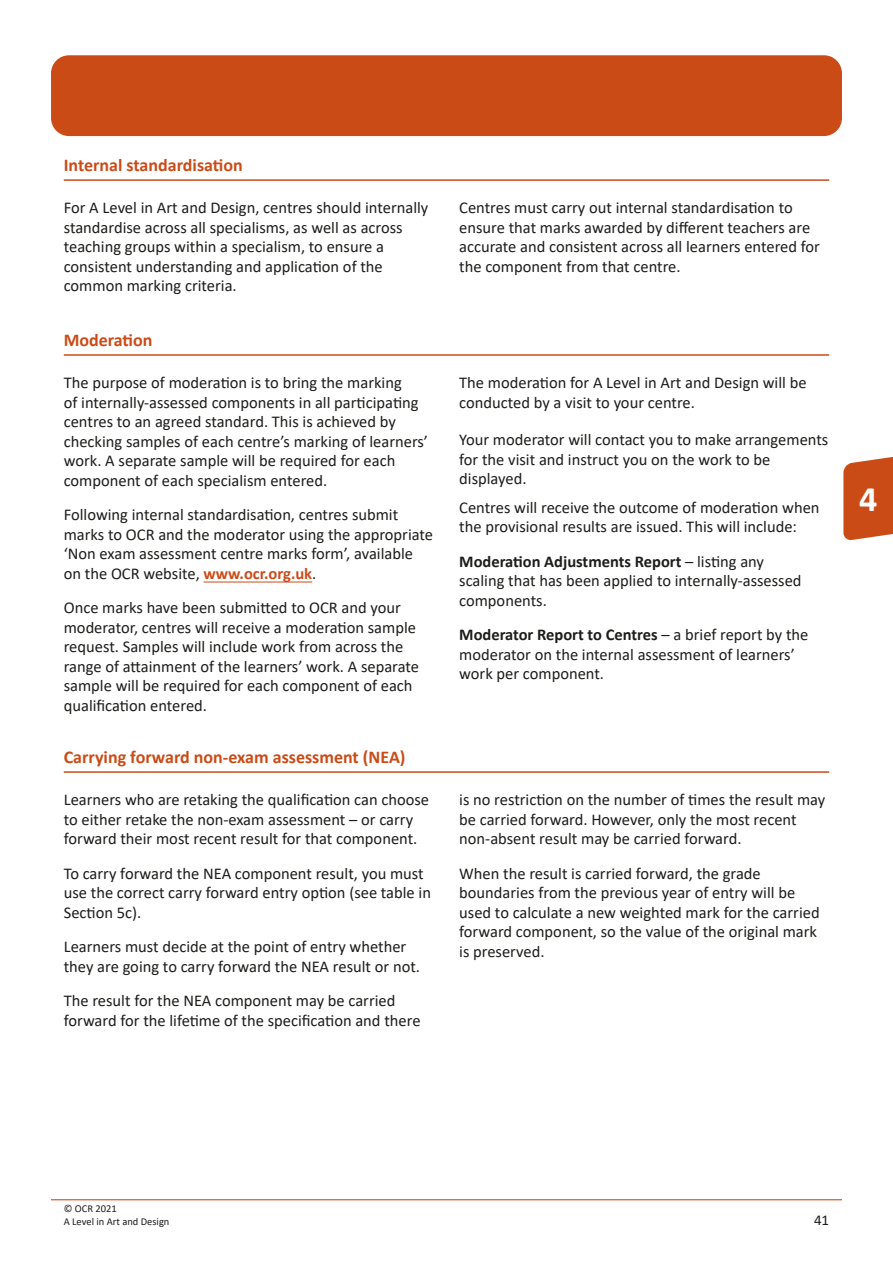
<style>
.page{position:relative;width:893px;height:1263px;background:#fff}
.page>*{position:absolute;margin:0;border:0;box-sizing:border-box;transform-origin:0 0}
.t1{font:700 36px "Calibri";color:#fff}
.Heading3{font:700 18px "Calibri";color:#cb4b17}
.BodyText{font:16.5px/19.5px "Calibri";color:#1d1d1b}
.TableText{font:16.5px/19.5px "Calibri";color:#1d1d1b}
.t2{font:15px "Calibri";color:#1d1d1b}
.t3{font:10.5px/12.8px "Calibri";color:#1d1d1b}
.s1{font-weight:700;color:#cb4b17}
.s2{font-weight:700}
</style>
<div class="page">
<hr style="left:51px;top:1199px;width:791px;height:1px;background:#cb4b17">
<div style="left:51px;top:55px;width:791px;height:81px;background:#cb4b17;border-radius:18px"></div>
<svg style="left:843px;top:456px;width:50px;height:85px;background:#d05e30"></svg>
<hr style="left:64px;top:179px;width:765px;height:2px;background:#cb4b17">
<hr style="left:64px;top:354px;width:765px;height:2px;background:#cb4b17">
<hr style="left:64px;top:771px;width:765px;height:2px;background:#cb4b17">
<hr style="left:204px;top:582px;width:108px;height:1px;background:#cb4b17">
<h3 class="Heading3" style="left:64px;top:152px;width:180px">Internal standardisation</h3>
<p class="TableText" style="left:64px;top:198px;width:366px">For A Level in Art and Design, centres should internally standardise across all specialisms, as well as across teaching groups within a specialism, to ensure a consistent understanding and application of the common marking criteria.</p>
<p class="TableText" style="left:459px;top:198px;width:362px">Centres must carry out internal standardisation to ensure that marks awarded by different teachers are accurate and consistent across all learners entered for the component from that centre.</p>
<h3 class="Heading3" style="left:64px;top:327px;width:90px">Moderation</h3>
<p class="BodyText" style="left:64px;top:373px;width:366px">The purpose of moderation is to bring the marking<br>of internally-assessed components in all participating centres to an agreed standard. This is achieved by checking samples of each centre’s marking of learners’ work. A separate sample will be required for each component of each specialism entered.</p>
<p class="BodyText" style="left:64px;top:505px;width:371px">Following internal standardisation, centres submit marks to OCR and the moderator using the appropriate ‘Non exam assessment centre marks form’, available on the OCR website, <span class="s1">www.ocr.org.uk</span>.</p>
<p class="BodyText" style="left:64px;top:598px;width:357px">Once marks have been submitted to OCR and your moderator, centres will receive a moderation sample request. Samples will include work from across the range of attainment of the learners’ work. A separate sample will be required for each component of each qualification entered.</p>
<p class="BodyText" style="left:459px;top:373px;width:349px">The moderation for A Level in Art and Design will be conducted by a visit to your centre.</p>
<p class="BodyText" style="left:459px;top:430px;width:371px">Your moderator will contact you to make arrangements for the visit and instruct you on the work to be displayed.</p>
<p class="BodyText" style="left:459px;top:497px;width:362px">Centres will receive the outcome of moderation when the provisional results are issued. This will include:</p>
<p class="BodyText" style="left:459px;top:551px;width:344px"><span class="s2">Moderation Adjustments Report</span> – listing any scaling that has been applied to internally-assessed components.</p>
<p class="BodyText" style="left:459px;top:625px;width:351px"><span class="s2">Moderator Report to Centres</span> – a brief report by the moderator on the internal assessment of learners’ work per component.</p>
<h3 class="Heading3" style="left:64px;top:744px;width:343px">Carrying forward non-exam assessment (NEA)</h3>
<p class="BodyText" style="left:64px;top:790px;width:367px">Learners who are retaking the qualification can choose to either retake the non-exam assessment – or carry forward their most recent result for that component.</p>
<p class="BodyText" style="left:64px;top:863px;width:369px">To carry forward the NEA component result, you must use the correct carry forward entry option (see table in<br>Section 5c).</p>
<p class="BodyText" style="left:64px;top:937px;width:358px">Learners must decide at the point of entry whether they are going to carry forward the NEA result or not.</p>
<p class="BodyText" style="left:64px;top:991px;width:358px">The result for the NEA component may be carried forward for the lifetime of the specification and there</p>
<p class="BodyText" style="left:459px;top:790px;width:368px">is no restriction on the number of times the result may be carried forward. However, only the most recent non-absent result may be carried forward.</p>
<p class="BodyText" style="left:459px;top:863px;width:362px">When the result is carried forward, the grade boundaries from the previous year of entry will be used to calculate a new weighted mark for the carried forward component, so the value of the original mark is preserved.</p>
<h1 class="t1" style="left:859px;top:474px;width:20px">4</h1>
<p class="t3" style="left:64px;top:1202px;width:107px">© OCR 2021<br>A Level in Art and Design</p>
<p class="t2" style="left:814px;top:1209px;width:17px">41</p>
</div>
